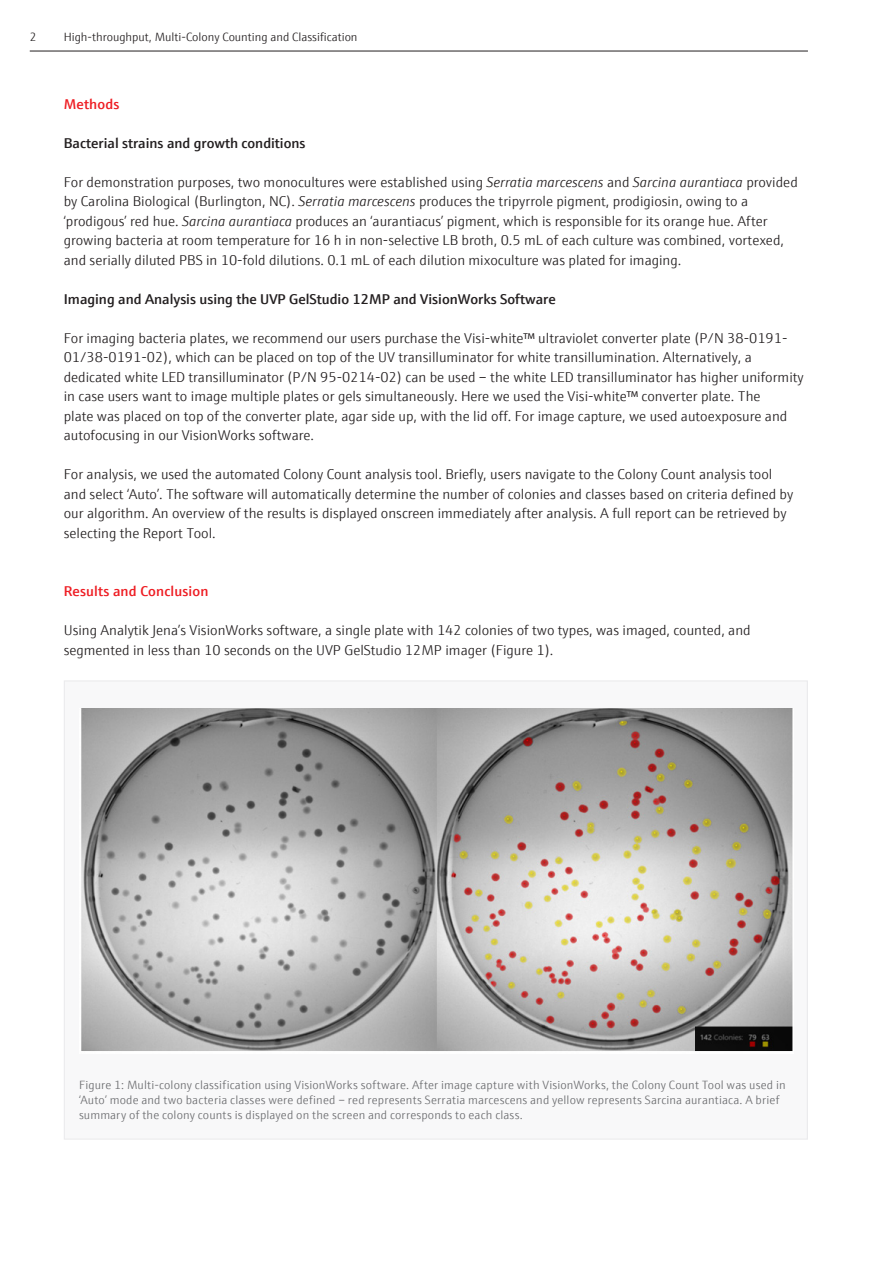
<style>
.page{position:relative;width:893px;height:1263px;background:#fff}
.page>*{position:absolute;margin:0;border:0;box-sizing:border-box;transform-origin:0 0}
.Innenseiten_Fließtex{font:300 14.25px/19.5px "E+H Sans";color:#231f20}
.Fließtext{font:300 14.25px/19.5px "E+H Sans";color:#231f20}
.Innenseiten_Fließtex-2{font:600 14.25px "E+H Sans";color:#231f20}
.Fließtext-2{font:600 14.25px "E+H Sans";letter-spacing:.01em;color:#ee1d23}
.Innenseiten_Fließtex-3{font:600 14.25px "E+H Sans";letter-spacing:.01em;color:#ee1d23}
.Bildunterschrift_8_p{font:300 12px/15px "E+H Sans";letter-spacing:.01em;color:#6c6d70}
.Seitenzahl_und_Titel{font:300 12px "E+H Sans";color:#231f20}
.s1{font-style:italic}
</style>
<div class="page">
<div style="left:64px;top:680px;width:744px;height:460px;background:#f8f8f9;border:1px solid #ebebed"></div>
<img style="left:81px;top:709px;width:712px;height:342px">
<hr style="left:30px;top:51px;width:778px;height:1px;background:#231f20">
<p class="Seitenzahl_und_Titel" style="left:30px;top:29px;width:8px">2</p>
<p class="Seitenzahl_und_Titel" style="left:64px;top:29px;width:295px">High-throughput, Multi-Colony Counting and Classification</p>
<p class="Innenseiten_Fließtex-3" style="left:64px;top:93px;width:57px">Methods</p>
<p class="Innenseiten_Fließtex-2" style="left:64px;top:132px;width:243px">Bacterial strains and growth conditions</p>
<p class="Innenseiten_Fließtex" style="left:64px;top:171px;width:735px">For demonstration purposes, two monocultures were established using <span class="s1">Serratia marcescens</span> and <span class="s1">Sarcina aurantiaca</span> provided by Carolina Biological (Burlington, NC). <span class="s1">Serratia marcescens</span> produces the tripyrrole pigment, prodigiosin, owing to a ‘prodigous’ red hue. <span class="s1">Sarcina aurantiaca</span> produces an ‘aurantiacus’ pigment, which is responsible for its orange hue. After growing bacteria at room temperature for 16 h in non-selective LB broth, 0.5 mL of each culture was combined, vortexed, and serially diluted PBS in 10-fold dilutions. 0.1 mL of each dilution mixoculture was plated for imaging.</p>
<p class="Innenseiten_Fließtex-2" style="left:64px;top:288px;width:493px">Imaging and Analysis using the UVP GelStudio 12MP and VisionWorks Software</p>
<p class="Innenseiten_Fließtex" style="left:64px;top:327px;width:741px">For imaging bacteria plates, we recommend our users purchase the Visi-white™ ultraviolet converter plate (P/N 38-0191- 01/38-0191-02), which can be placed on top of the UV transilluminator for white transillumination. Alternatively, a dedicated white LED transilluminator (P/N 95-0214-02) can be used – the white LED transilluminator has higher uniformity in case users want to image multiple plates or gels simultaneously. Here we used the Visi-white™ converter plate. The<br>plate was placed on top of the converter plate, agar side up, with the lid off. For image capture, we used autoexposure and autofocusing in our VisionWorks software.</p>
<p class="Innenseiten_Fließtex" style="left:64px;top:464px;width:731px">For analysis, we used the automated Colony Count analysis tool. Briefly, users navigate to the Colony Count analysis tool and select ‘Auto’. The software will automatically determine the number of colonies and classes based on criteria defined by our algorithm. An overview of the results is displayed onscreen immediately after analysis. A full report can be retrieved by selecting the Report Tool.</p>
<p class="Fließtext-2" style="left:64px;top:580px;width:146px">Results and Conclusion</p>
<p class="Fließtext" style="left:64px;top:620px;width:688px">Using Analytik Jena’s VisionWorks software, a single plate with 142 colonies of two types, was imaged, counted, and segmented in less than 10 seconds on the UVP GelStudio 12MP imager (Figure 1).</p>
<p class="Bildunterschrift_8_p" style="left:79px;top:1076px;width:708px">Figure 1: Multi-colony classification using VisionWorks software. After image capture with VisionWorks, the Colony Count Tool was used in ‘Auto’ mode and two bacteria classes were defined – red represents Serratia marcescens and yellow represents Sarcina aurantiaca. A brief summary of the colony counts is displayed on the screen and corresponds to each class.</p>
</div>
